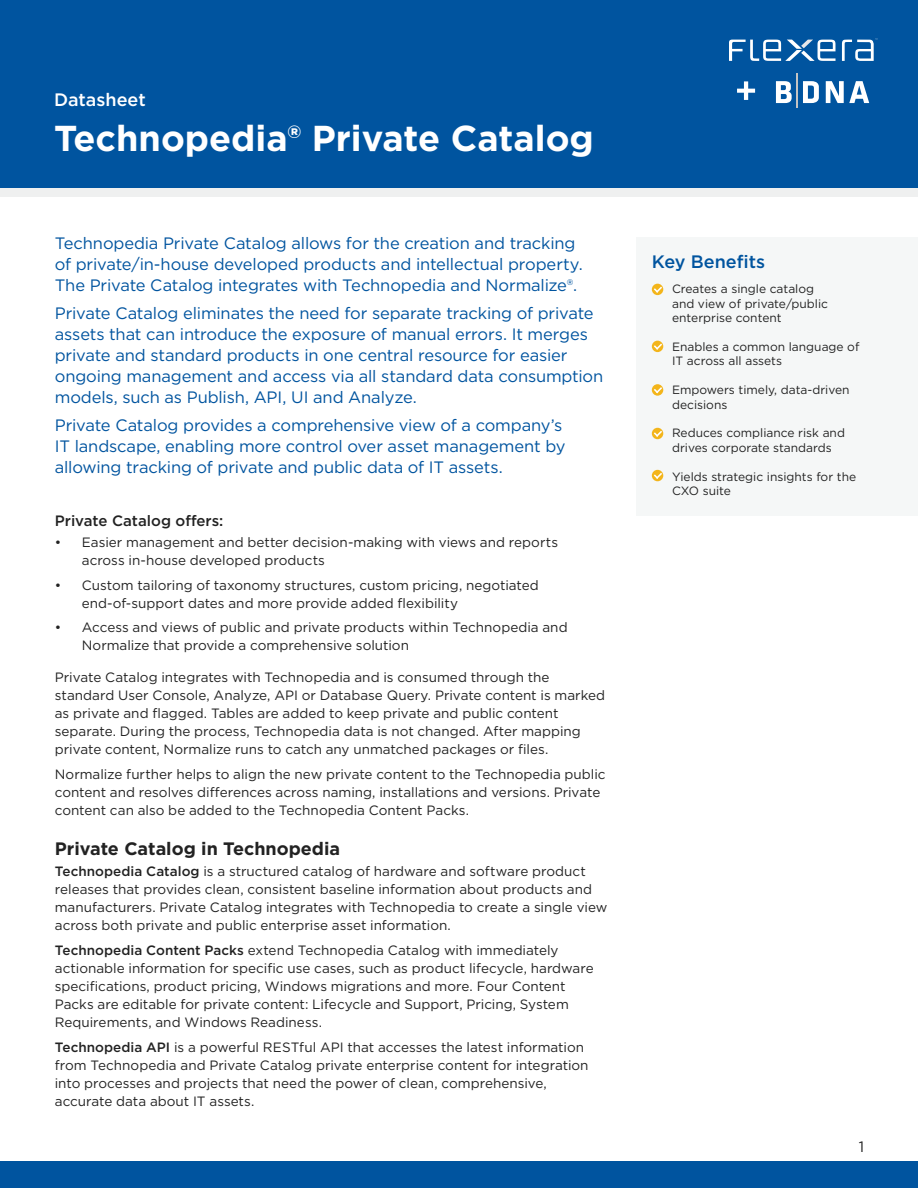
<style>
.page{position:relative;width:918px;height:1188px;background:#fff}
.page>*{position:absolute;margin:0;border:0;box-sizing:border-box;transform-origin:0 0}
.t1{font:700 36px "Gotham";color:#fff}
.t2{font:700 18px "Gotham";color:#222}
.t3{font:500 18px "Gotham";color:#00549f}
.t4{font:500 18px "Gotham";color:#fff}
.t5{font:16.5px/21px "Gotham";letter-spacing:-.01em;color:#00549f}
.subhead_H3{font:500 15px "Gotham";color:#222}
.H1___Line_Under_Righ{font:15px "Gotham";color:#222}
.subhead_H3-2{font:13.5px/18px "Gotham";color:#222}
.t6{font:12px/14.4px "Gotham";color:#222}
.s1{font-weight:500}
</style>
<div class="page">
<div style="left:0;top:0;width:918px;height:193px;background:#00549f"></div>
<svg style="left:776px;top:81px;width:93px;height:22px"></svg>
<hr style="left:796px;top:73px;width:1px;height:35px;background:#c3c3c3">
<svg style="left:842px;top:38px;width:36px;height:23px"></svg>
<svg style="left:729px;top:40px;width:107px;height:21px"></svg>
<svg style="left:737px;top:81px;width:18px;height:19px"></svg>
<div style="left:0;top:1161px;width:918px;height:27px;background:#00549f"></div>
<div style="left:0;top:188px;width:918px;height:9px;background:#eff0f0"></div>
<div style="left:637px;top:237px;width:281px;height:279px;background:#f5f7f7"></div>
<div style="left:652px;top:284px;width:11px;height:11px;background:#f3b51b;border-radius:50%"></div>
<svg style="left:654px;top:287px;width:8px;height:6px"></svg>
<div style="left:652px;top:341px;width:11px;height:11px;background:#f3b51b;border-radius:50%"></div>
<svg style="left:654px;top:344px;width:8px;height:6px"></svg>
<svg style="left:652px;top:384px;width:11px;height:12px"></svg>
<svg style="left:654px;top:387px;width:8px;height:6px"></svg>
<div style="left:652px;top:428px;width:11px;height:11px;background:#f3b51b;border-radius:50%"></div>
<svg style="left:654px;top:431px;width:8px;height:6px"></svg>
<div style="left:652px;top:470px;width:11px;height:11px;background:#f3b51b;border-radius:50%"></div>
<svg style="left:654px;top:473px;width:8px;height:6px"></svg>
<p class="t4" style="left:54px;top:88px;width:93px">Datasheet</p>
<p class="t1" style="left:54px;top:114px;width:541px">Technopedia® Private Catalog</p>
<p class="t5" style="left:55px;top:233px;width:530px">Technopedia Private Catalog allows for the creation and tracking of private/in-house developed products and intellectual property.<br>The Private Catalog integrates with Technopedia and Normalize®.</p>
<p class="t5" style="left:55px;top:303px;width:550px">Private Catalog eliminates the need for separate tracking of private assets that can introduce the exposure of manual errors. It merges private and standard products in one central resource for easier ongoing management and access via all standard data consumption models, such as Publish, API, UI and Analyze.</p>
<p class="t5" style="left:55px;top:414px;width:512px">Private Catalog provides a comprehensive view of a company’s<br>IT landscape, enabling more control over asset management by allowing tracking of private and public data of IT assets.</p>
<p class="subhead_H3" style="left:55px;top:511px;width:170px">Private Catalog offers:</p>
<p class="subhead_H3-2" style="left:82px;top:533px;width:478px;text-indent:-27px">• Easier management and better decision-making with views and reports across in-house developed products</p>
<p class="subhead_H3-2" style="left:82px;top:576px;width:458px;text-indent:-27px">• Custom tailoring of taxonomy structures, custom pricing, negotiated end-of-support dates and more provide added flexibility</p>
<p class="subhead_H3-2" style="left:82px;top:618px;width:487px;text-indent:-27px">• Access and views of public and private products within Technopedia and<br>Normalize that provide a comprehensive solution</p>
<p class="subhead_H3-2" style="left:55px;top:668px;width:552px">Private Catalog integrates with Technopedia and is consumed through the standard User Console, Analyze, API or Database Query. Private content is marked as private and flagged. Tables are added to keep private and public content separate. During the process, Technopedia data is not changed. After mapping private content, Normalize runs to catch any unmatched packages or files.</p>
<p class="subhead_H3-2" style="left:55px;top:765px;width:552px">Normalize further helps to align the new private content to the Technopedia public content and resolves differences across naming, installations and versions. Private content can also be added to the Technopedia Content Packs.</p>
<p class="t2" style="left:55px;top:837px;width:287px">Private Catalog in Technopedia</p>
<p class="subhead_H3-2" style="left:55px;top:862px;width:554px"><span class="s1">Technopedia Catalog</span> is a structured catalog of hardware and software product releases that provides clean, consistent baseline information about products and manufacturers. Private Catalog integrates with Technopedia to create a single view across both private and public enterprise asset information.</p>
<p class="subhead_H3-2" style="left:55px;top:941px;width:540px"><span class="s1">Technopedia Content Packs</span> extend Technopedia Catalog with immediately actionable information for specific use cases, such as product lifecycle, hardware specifications, product pricing, Windows migrations and more. Four Content Packs are editable for private content: Lifecycle and Support, Pricing, System Requirements, and Windows Readiness.</p>
<p class="subhead_H3-2" style="left:55px;top:1038px;width:535px"><span class="s1">Technopedia API</span> is a powerful RESTful API that accesses the latest information from Technopedia and Private Catalog private enterprise content for integration into processes and projects that need the power of clean, comprehensive, accurate data about IT assets.</p>
<p class="t3" style="left:652px;top:250px;width:115px">Key Benefits</p>
<p class="t6" style="left:672px;top:282px;width:157px">Creates a single catalog and view of private/public enterprise content</p>
<p class="t6" style="left:672px;top:339px;width:189px">Enables a common language of<br>IT across all assets</p>
<p class="t6" style="left:672px;top:382px;width:179px">Empowers timely, data-driven decisions</p>
<p class="t6" style="left:672px;top:426px;width:174px">Reduces compliance risk and drives corporate standards</p>
<p class="t6" style="left:672px;top:469px;width:186px">Yields strategic insights for the<br>CXO suite</p>
<p class="H1___Line_Under_Righ" style="left:859px;top:1137px;width:7px">1</p>
</div>
